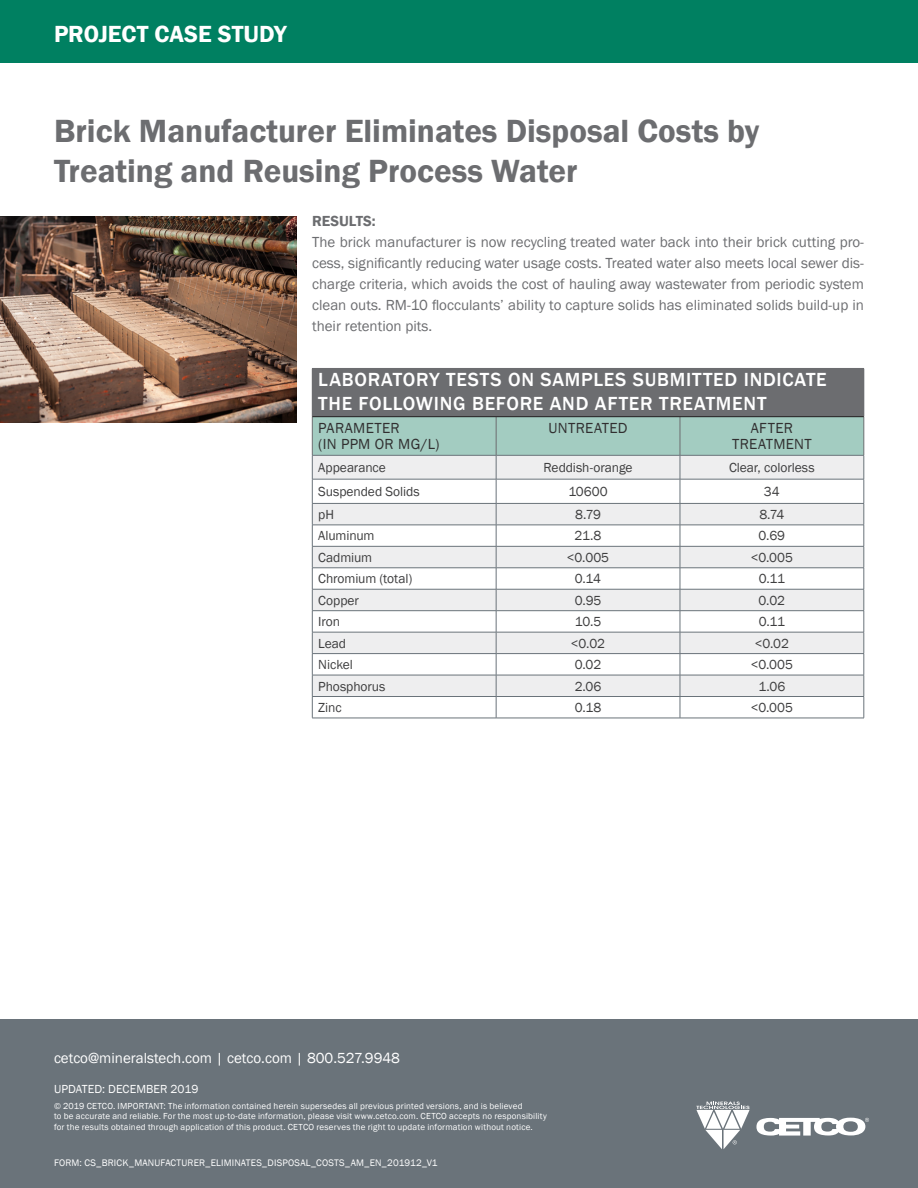
<style>
.page{position:relative;width:918px;height:1188px;background:#fff}
.page>*{position:absolute;margin:0;border:0;box-sizing:border-box;transform-origin:0 0}
.Tytuł_STR2{font:600 33px/39.6px "Franklin Gothic";color:#6c6d70}
.t1{font:600 24px "Franklin Gothic";letter-spacing:-.005em;color:#fff}
.SUB-LINE-HEADER{font:500 19.5px/23.4px "Franklin Gothic";letter-spacing:.04em;color:#fff}
.Teksty_główne{font:15px/21px "Franklin Gothic";color:#6c6d70;text-align:justify}
.t2{font:15px "Franklin Gothic";color:#fff}
.Chart_Headers{font:15px "Franklin Gothic";letter-spacing:.025em;color:#312f30}
.Śródtytuł{font:600 15px "Franklin Gothic";color:#6c6d70}
.Tabela{font:13.5px "Franklin Gothic";letter-spacing:-.005em;color:#3e3e3f}
.t3{font:12px "Franklin Gothic";letter-spacing:.005em;color:#fff}
.t4{font:9.75px "Franklin Gothic";letter-spacing:.02em;color:#fff}
.t5{font:9px/10.5px "Franklin Gothic";letter-spacing:.02em;color:#fff}
</style>
<div class="page">
<div style="left:0;top:0;width:918px;height:63px;background:#008061"></div>
<div style="left:0;top:1019px;width:918px;height:169px;background:#6a737a"></div>
<svg style="left:756px;top:1118px;width:113px;height:18px"></svg>
<svg style="left:696px;top:1102px;width:54px;height:47px"></svg>
<img style="left:0;top:216px;width:297px;height:207px">
<div style="left:312px;top:368px;width:552px;height:48px;background:#6c6d70"></div>
<hr style="left:864px;top:369px;width:1px;height:47px;background:#6c6d70">
<hr style="left:312px;top:718px;width:184px;height:1px;background:#6a737a">
<svg style="left:312px;top:416px;width:553px;height:302px"></svg>
<hr style="left:496px;top:718px;width:184px;height:1px;background:#6a737a">
<hr style="left:680px;top:718px;width:184px;height:1px;background:#6a737a">
<hr style="left:312px;top:416px;width:552px;height:1px;background:#231f20">
<h2 class="t1" style="left:54px;top:19px;width:234px">PROJECT CASE STUDY</h2>
<p class="Tytuł_STR2" style="left:54px;top:112px;width:707px">Brick Manufacturer Eliminates Disposal Costs by<br>Treating and Reusing Process Water</p>
<p class="Śródtytuł" style="left:312px;top:212px;width:65px">RESULTS:</p>
<p class="Teksty_główne" style="left:312px;top:232px;width:553px">The brick manufacturer is now recycling treated water back into their brick cutting pro&shy;cess, significantly reducing water usage costs. Treated water also meets local sewer dis&shy;charge criteria, which avoids the cost of hauling away wastewater from periodic system clean outs. RM-10 flocculants’ ability to capture solids has eliminated solids build-up in their retention pits.</p>
<p class="SUB-LINE-HEADER" style="left:318px;top:368px;width:510px">LABORATORY TESTS ON SAMPLES SUBMITTED INDICATE<br>THE FOLLOWING BEFORE AND AFTER TREATMENT</p>
<p class="Chart_Headers" style="left:318px;top:419px;width:83px">PARAMETER</p>
<p class="Chart_Headers" style="left:318px;top:435px;width:123px">(I N PPM OR MG/L)</p>
<p class="Chart_Headers" style="left:549px;top:419px;width:81px">UNTREATED</p>
<p class="Chart_Headers" style="left:751px;top:419px;width:44px">AFTER</p>
<p class="Chart_Headers" style="left:732px;top:435px;width:81px">TREATMENT</p>
<p class="Tabela" style="left:318px;top:459px;width:69px">Appearance</p>
<p class="Tabela" style="left:544px;top:459px;width:91px">Reddish-orange</p>
<p class="Tabela" style="left:729px;top:459px;width:87px">Clear, colorless</p>
<p class="Tabela" style="left:318px;top:483px;width:103px">Suspended Solids</p>
<p class="Tabela" style="left:568px;top:483px;width:41px">10600</p>
<p class="Tabela" style="left:764px;top:483px;width:17px">34</p>
<p class="Tabela" style="left:318px;top:506px;width:17px">pH</p>
<p class="Tabela" style="left:575px;top:506px;width:27px">8.79</p>
<p class="Tabela" style="left:759px;top:506px;width:27px">8.74</p>
<p class="Tabela" style="left:318px;top:527px;width:58px">Aluminum</p>
<p class="Tabela" style="left:575px;top:527px;width:28px">21.8</p>
<p class="Tabela" style="left:759px;top:527px;width:28px">0.69</p>
<p class="Tabela" style="left:318px;top:549px;width:55px">Cadmium</p>
<p class="Tabela" style="left:567px;top:549px;width:44px">&lt;0.005</p>
<p class="Tabela" style="left:751px;top:549px;width:44px">&lt;0.005</p>
<p class="Tabela" style="left:318px;top:570px;width:96px">Chromium (total)</p>
<p class="Tabela" style="left:575px;top:570px;width:28px">0.14</p>
<p class="Tabela" style="left:759px;top:570px;width:28px">0.11</p>
<p class="Tabela" style="left:318px;top:592px;width:42px">Copper</p>
<p class="Tabela" style="left:575px;top:592px;width:28px">0.95</p>
<p class="Tabela" style="left:759px;top:592px;width:28px">0.02</p>
<p class="Tabela" style="left:318px;top:613px;width:23px">Iron</p>
<p class="Tabela" style="left:575px;top:613px;width:28px">10.5</p>
<p class="Tabela" style="left:759px;top:613px;width:28px">0.11</p>
<p class="Tabela" style="left:318px;top:635px;width:29px">Lead</p>
<p class="Tabela" style="left:571px;top:635px;width:36px">&lt;0.02</p>
<p class="Tabela" style="left:755px;top:635px;width:36px">&lt;0.02</p>
<p class="Tabela" style="left:318px;top:656px;width:36px">Nickel</p>
<p class="Tabela" style="left:575px;top:656px;width:28px">0.02</p>
<p class="Tabela" style="left:751px;top:656px;width:44px">&lt;0.005</p>
<p class="Tabela" style="left:318px;top:678px;width:69px">Phosphorus</p>
<p class="Tabela" style="left:575px;top:678px;width:28px">2.06</p>
<p class="Tabela" style="left:758px;top:678px;width:29px">1.06</p>
<p class="Tabela" style="left:318px;top:699px;width:25px">Zinc</p>
<p class="Tabela" style="left:575px;top:699px;width:28px">0.18</p>
<p class="Tabela" style="left:751px;top:699px;width:44px">&lt;0.005</p>
<p class="t2" style="left:54px;top:1049px;width:348px">cetco@mineralstech.com | cetco.com | 800.527.9948</p>
<p class="t5" style="left:54px;top:1101px;width:494px">© 2019 CETCO. IMPORTANT: The information contained herein supersedes all previous printed versions, and is believed<br>to be accurate and reliable. For the most up-to-date information, please visit www.cetco.com. CETCO accepts no responsibility for the results obtained through application of this product. CETCO reserves the right to update information without notice.</p>
<p class="t3" style="left:54px;top:1081px;width:146px">UPDATED: DECEMBER 2019</p>
<p class="t4" style="left:54px;top:1157px;width:96px">FORM: CS_Brick_Manufacturer</p>
<p class="t4" style="left:206px;top:1157px;width:36px">_Eliminates</p>
<p class="t4" style="left:262px;top:1157px;width:22px">_Disposa</p>
<p class="t4" style="left:306px;top:1157px;width:23px">l_Costs</p>
<p class="t4" style="left:345px;top:1157px;width:94px">_AM_EN_201912_V1</p>
</div>
